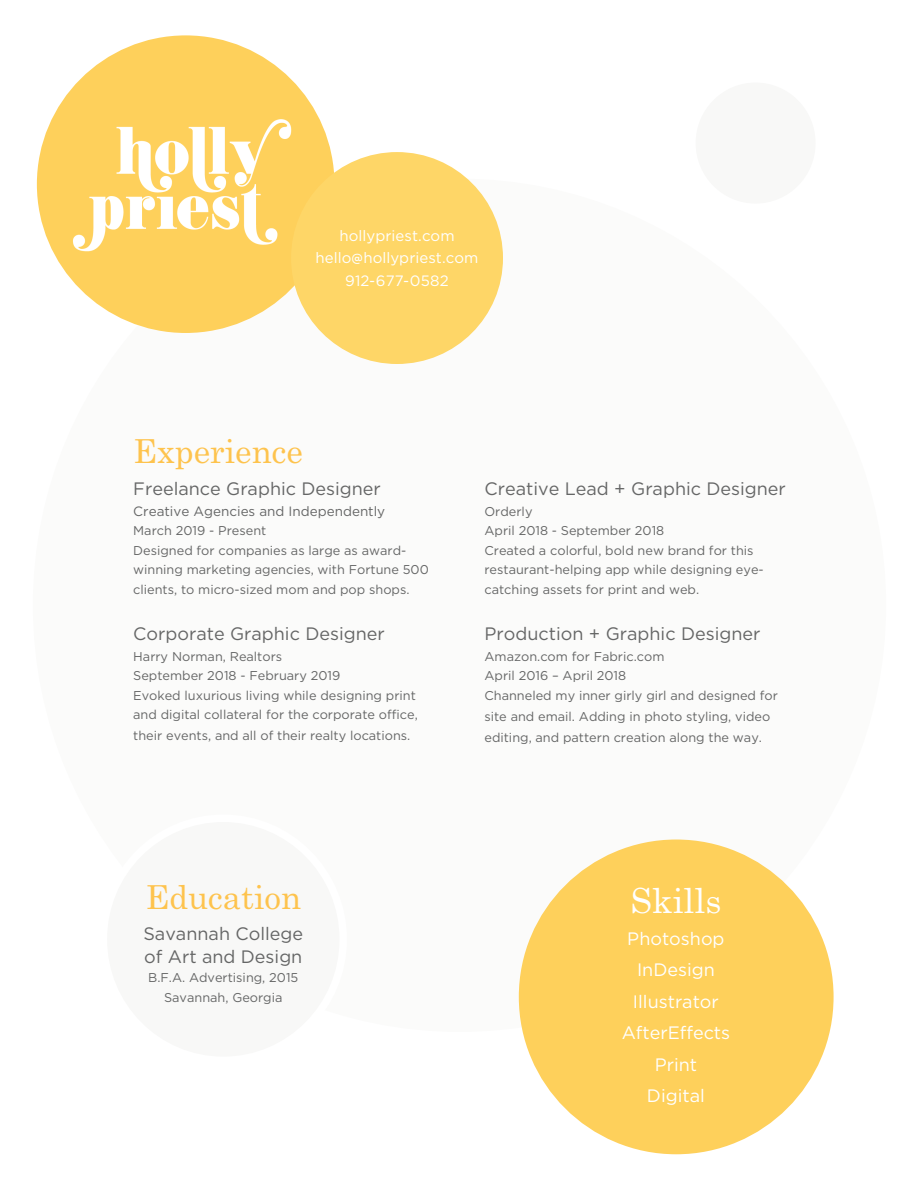
<style>
.page{position:relative;width:918px;height:1188px;background:#fff}
.page>*{position:absolute;margin:0;border:0;box-sizing:border-box;transform-origin:0 0}
.t1{font:34.5px "Century Schoolbook Std";color:#fff}
.t2{font:33px "Century Schoolbook Std";color:#fec34d}
.t3{font:18px "Gotham HTF";color:#656666}
.t4{font:18px "Gotham HTF";color:#fff}
.t5{font:15px "Gotham HTF";letter-spacing:.005em;color:#fff}
.t6{font:13.5px "Gotham HTF";color:#656666}
.t7{font:12.75px/19.5px "Gotham HTF";color:#656666}
</style>
<div class="page">
<div style="left:33px;top:179px;width:853px;height:853px;background:#fbfbfa;border-radius:50%"></div>
<div style="left:103px;top:818px;width:240px;height:242px;background:#f8f8f7;border-radius:50%"></div>
<div style="left:100px;top:815px;width:247px;height:249px;border:8px solid #fff;border-radius:50%"></div>
<div style="left:696px;top:83px;width:120px;height:121px;background:#f8f8f7;border-radius:50%"></div>
<div style="left:37px;top:35px;width:297px;height:298px;background:#fed05b;border-radius:50%"></div>
<img style="left:41px;top:102px;width:286px;height:186px">
<div style="left:519px;top:840px;width:315px;height:314px;background:#fed05b;border-radius:50%"></div>
<div style="left:291px;top:152px;width:212px;height:212px;background:#fed667;border-radius:50%"></div>
<p class="t5" style="left:339px;top:227px;width:117px">hollypriest.com</p>
<p class="t5" style="left:316px;top:250px;width:165px">hello<sup>@</sup>hollypriest.com</p>
<p class="t5" style="left:345px;top:272px;width:105px">912-677-0582</p>
<p class="t2" style="left:133px;top:431px;width:171px">Experience</p>
<p class="t3" style="left:133px;top:479px;width:249px">Freelance Graphic Designer</p>
<p class="t6" style="left:133px;top:504px;width:254px">Creative Agencies and Independently</p>
<p class="t7" style="left:133px;top:521px;width:135px">March 2019 - Present</p>
<p class="t7" style="left:133px;top:541px;width:297px">Designed for companies as large as award&shy;winning marketing agencies, with Fortune 500 clients, to micro-sized mom and pop shops.</p>
<p class="t3" style="left:133px;top:624px;width:253px">Corporate Graphic Designer</p>
<p class="t7" style="left:133px;top:646px;width:150px">Harry Norman, Realtors</p>
<p class="t7" style="left:133px;top:666px;width:209px">September 2018 - February 2019</p>
<p class="t7" style="left:133px;top:685px;width:286px">Evoked luxurious living while designing print and digital collateral for the corporate office,</p>
<p class="t7" style="left:133px;top:726px;width:279px">their events, and all of their realty locations.</p>
<p class="t2" style="left:145px;top:876px;width:157px">Education</p>
<p class="t3" style="left:143px;top:924px;width:161px">Savannah College</p>
<p class="t3" style="left:144px;top:946px;width:160px">of Art and Design</p>
<p class="t7" style="left:148px;top:968px;width:152px">B.F.A. Advertising, 2015</p>
<p class="t7" style="left:164px;top:987px;width:120px">Savannah, Georgia</p>
<p class="t3" style="left:484px;top:479px;width:303px">Creative Lead + Graphic Designer</p>
<p class="t7" style="left:484px;top:502px;width:50px">Orderly</p>
<p class="t7" style="left:484px;top:521px;width:181px">April 2018 - September 2018</p>
<p class="t7" style="left:484px;top:541px;width:281px">Created a colorful, bold new brand for this restaurant-helping app while designing eye&shy;catching assets for print and web.</p>
<p class="t3" style="left:484px;top:624px;width:277px">Production + Graphic Designer</p>
<p class="t7" style="left:484px;top:646px;width:182px">Amazon.com for Fabric.com</p>
<p class="t7" style="left:484px;top:666px;width:143px">April 2016 – April 2018</p>
<p class="t7" style="left:484px;top:685px;width:295px;line-height:21px">Channeled my inner girly girl and designed for site and email. Adding in photo styling, video editing, and pattern creation along the way.</p>
<p class="t1" style="left:631px;top:879px;width:92px">Skills</p>
<p class="t4" style="left:627px;top:928px;width:99px">Photoshop</p>
<p class="t4" style="left:637px;top:960px;width:79px">InDesign</p>
<p class="t4" style="left:633px;top:991px;width:87px">Illustrator</p>
<p class="t4" style="left:622px;top:1023px;width:110px">AfterEffects</p>
<p class="t4" style="left:655px;top:1054px;width:44px">Print</p>
<p class="t4" style="left:647px;top:1086px;width:59px">Digital</p>
</div>
